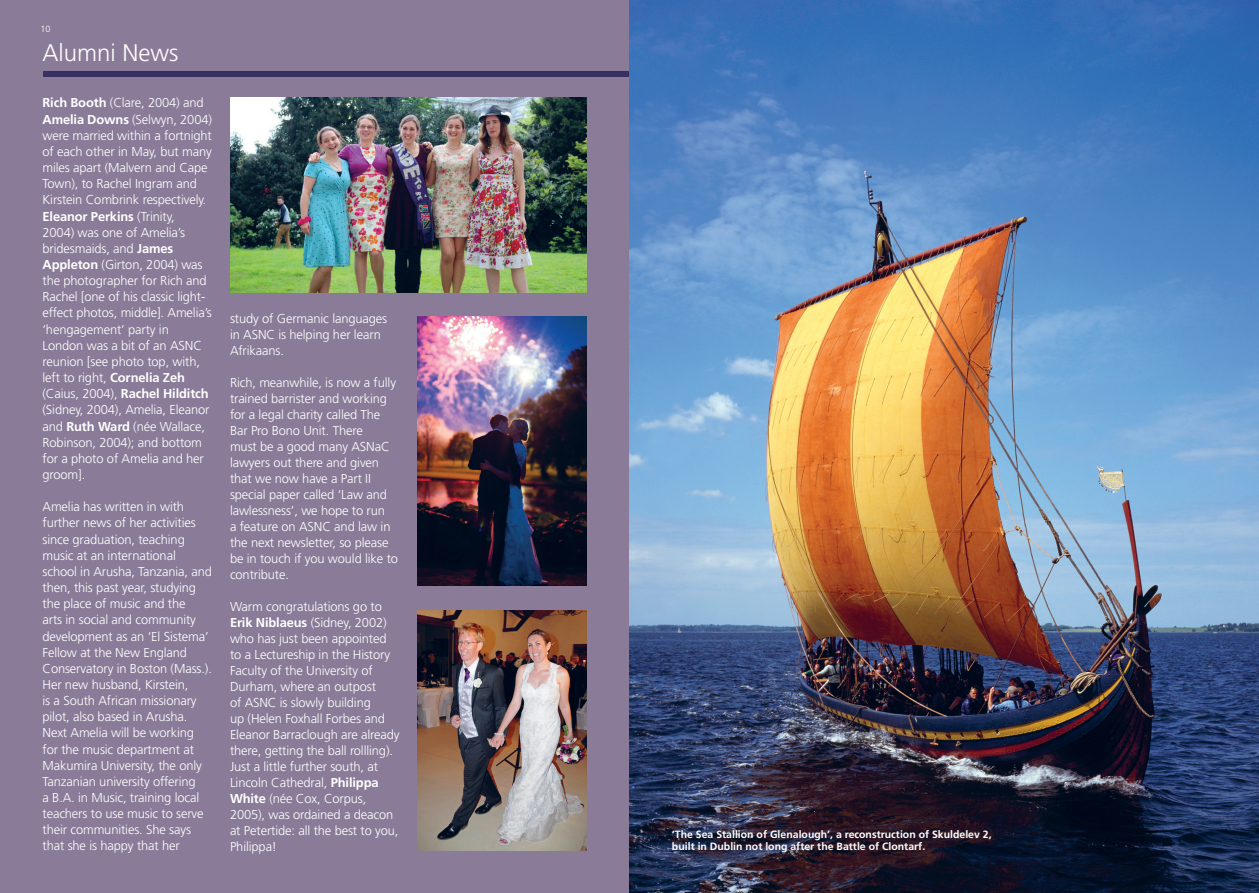
<style>
.page{position:relative;width:1259px;height:893px;background:#fff}
.page>*{position:absolute;margin:0;border:0;box-sizing:border-box;transform-origin:0 0}
.t1{font:300 24px "Frutiger LT Std";color:#fff}
.t2{font:300 12.9px/16.2px "Frutiger LT Std";letter-spacing:-.01em;color:#fff}
.t3{font:700 10.5px/12.6px "Frutiger LT Std";color:#fff}
.t4{font:300 9px "Frutiger LT Std";color:#fff}
.s1{font-weight:700}
</style>
<div class="page">
<div style="left:0;top:0;width:629px;height:893px;background:#8a7c98"></div>
<div style="left:43px;top:71px;width:586px;height:6px;background:#383061"></div>
<img style="left:417px;top:610px;width:170px;height:240px">
<img style="left:230px;top:98px;width:357px;height:194px">
<img style="left:417px;top:317px;width:170px;height:268px">
<img style="left:629px;top:0;width:630px;height:893px">
<p class="t4" style="left:40px;top:24px;width:12px">10</p>
<h1 class="t1" style="left:43px;top:39px;width:138px">Alumni News</h1>
<p class="t2" style="left:43px;top:95px;width:171px"><span class="s1">Rich Booth</span> (Clare, 2004) and<br><span class="s1">Amelia Downs</span> (Selwyn, 2004) were married within a fortnight of each other in May, but many miles apart (Malvern and Cape<br>Town), to Rachel Ingram and<br>Kirstein Combrink respectively.<br><span class="s1">Eleanor Perkins</span> (Trinity,<br>2004) was one of Amelia’s bridesmaids, and <span class="s1">James<br>Appleton</span> (Girton, 2004) was the photographer for Rich and<br>Rachel [one of his classic light&shy;effect photos, middle]. Amelia’s ‘hengagement’ party in<br>London was a bit of an ASNC reunion [see photo top, with, left to right, <span class="s1">Cornelia Zeh </span>(Caius, 2004), <span class="s1">Rachel Hilditch </span>(Sidney, 2004), Amelia, Eleanor and <span class="s1">Ruth Ward</span> (née Wallace,<br>Robinson, 2004); and bottom for a photo of Amelia and her groom].</p>
<p class="t2" style="left:43px;top:499px;width:171px">Amelia has written in with further news of her activities since graduation, teaching music at an international school in Arusha, Tanzania, and then, this past year, studying the place of music and the<br>arts in social and community development as an ‘El Sistema’<br>Fellow at the New England<br>Conservatory in Boston (Mass.).<br>Her new husband, Kirstein,<br>is a South African missionary pilot, also based in Arusha.<br>Next Amelia will be working for the music department at<br>Makumira University, the only<br>Tanzanian university offering<br>a B.A. in Music, training local teachers to use music to serve their communities. She says that she is happy that her</p>
<p class="t2" style="left:230px;top:311px;width:159px">study of Germanic languages in ASNC is helping her learn<br>Afrikaans.</p>
<p class="t2" style="left:230px;top:375px;width:170px">Rich, meanwhile, is now a fully trained barrister and working for a legal charity called The<br>Bar Pro Bono Unit. There<br>must be a good many ASNaC lawyers out there and given that we now have a Part II special paper called ‘Law and lawlessness’, we hope to run<br>a feature on ASNC and law in the next newsletter, so please be in touch if you would like to contribute.</p>
<p class="t2" style="left:230px;top:598px;width:171px">Warm congratulations go to<br><span class="s1">Erik Niblaeus</span> (Sidney, 2002) who has just been appointed to a Lectureship in the History<br>Faculty of the University of<br>Durham, where an outpost<br>of ASNC is slowly building<br>up (Helen Foxhall Forbes and<br>Eleanor Barraclough are already there, getting the ball rollling).<br>Just a little further south, at<br>Lincoln Cathedral, <span class="s1">Philippa<br>White</span> (née Cox, Corpus,<br>2005), was ordained a deacon at Petertide: all the best to you,<br>Philippa!</p>
<p class="t3" style="left:672px;top:828px;width:321px">‘The Sea Stallion of Glenalough’, a reconstruction of Skuldelev 2, built in Dublin not long after the Battle of Clontarf.</p>
</div>
